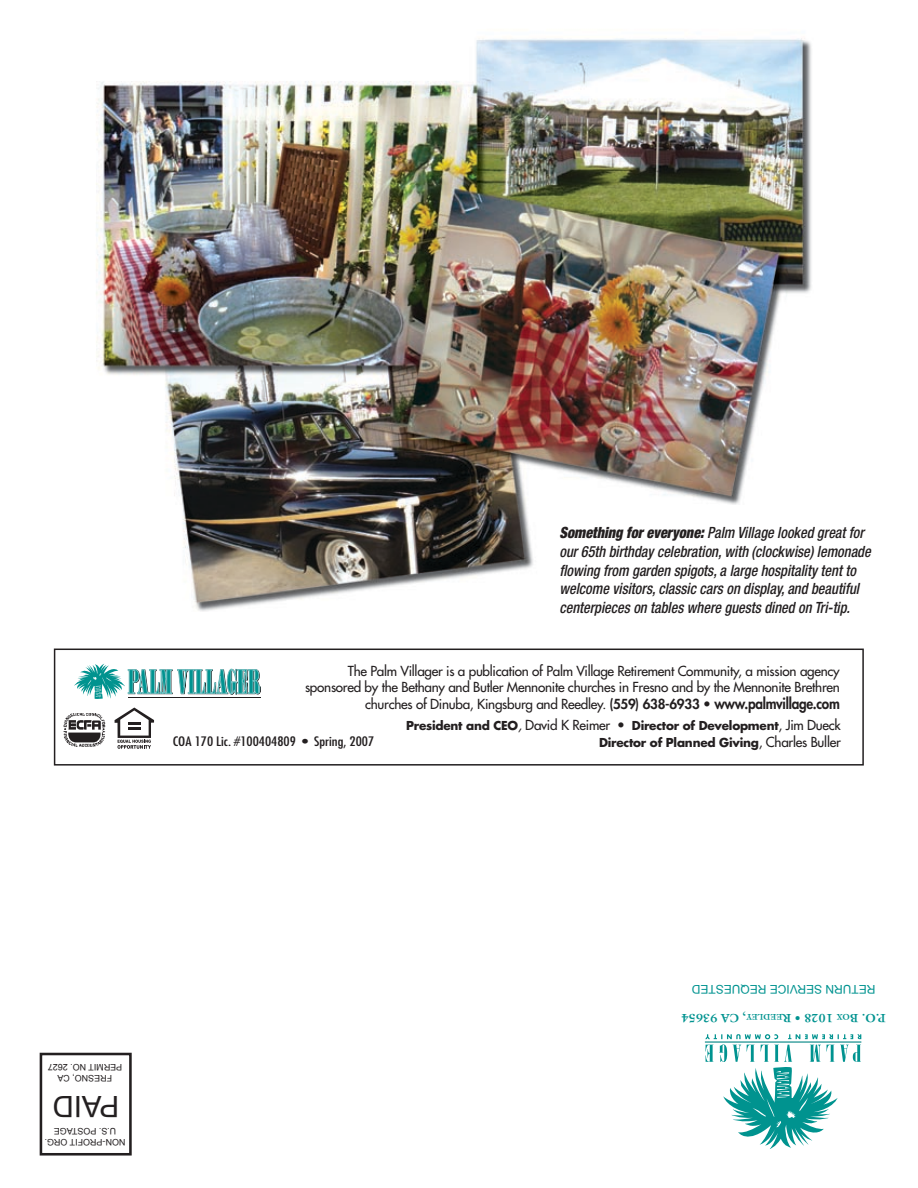
<style>
.page{position:relative;width:918px;height:1188px;background:#fff}
.page>*{position:absolute;margin:0;border:0;box-sizing:border-box;transform-origin:0 0}
.t1{font:29.4px "Arial";color:#231f20}
.t2{font:italic 500 condensed 15.45px/18.6px "Helvetica Neue";color:#231f20;scale:.92 1}
.t3{font:13.5px/16.5px "Futura";letter-spacing:-.02em;color:#231f20;text-align:right}
.t4{font:condensed 12.75px "Futura";color:#231f20;scale:1.18 1}
.t5{font:700 12px "Futura";letter-spacing:-.02em;color:#231f20}
.t6{font:12px "Arial";color:#009390}
.t7{font:700 12px "Galliard";color:#009390}
.t8{font:9px/10.8px "Arial";color:#231f20;text-align:center}
.t9{font:700 8.4px "Galliard";color:#009390}
.s1{font-weight:900}
.s2{font-weight:800}
.s3{font-weight:800;font-size:14.85px}
.s4{font-weight:400;font-style:italic;font-size:13.5px}
.s5{font-weight:400;font-size:13.5px}
</style>
<div class="page">
<svg style="left:705px;top:1034px;width:156px;height:115px"></svg>
<div style="left:40px;top:1053px;width:92px;height:103px;border:3px solid #231f20"></div>
<img style="left:96px;top:38px;width:716px;height:573px">
<div style="left:54px;top:649px;width:810px;height:117px;border:2px solid #231f20"></div>
<svg style="left:74px;top:664px;width:186px;height:35px"></svg>
<img style="left:63px;top:713px;width:43px;height:34px">
<svg style="left:115px;top:708px;width:39px;height:41px"></svg>
<p class="t2" style="left:559px;top:523px;width:340px"><span class="s1">Something for everyone:</span> Palm Village looked great for our 65th birthday celebration, with (clockwise) lemonade flowing from garden spigots, a large hospitality tent to welcome visitors, classic cars on display, and beautiful centerpieces on tables where guests dined on Tri-tip.</p>
<p class="t3" style="left:305px;top:662px;width:536px">The Palm Villager is a publication of Palm Village Retirement Community, a mission agency sponsored by the Bethany and Butler Mennonite churches in Fresno and by the Mennonite Brethren churches of Dinuba, Kingsburg and Reedley. <span class="s2">(559) 638-6933 •</span> <span class="s3">www.palmvillage.com</span></p>
<p class="t5" style="left:406px;top:717px;width:436px">President and CEO<span class="s4">,</span> <span class="s5">David K Reimer •</span> Director of Development<span class="s5">, Jim Dueck</span></p>
<p class="t4" style="left:173px;top:733px;width:172px">COA 170 Lic. #100404809 • Spring, 2007</p>
<p class="t5" style="left:599px;top:734px;width:243px">Director of Planned Giving<span class="s5">, Charles Buller</span></p>
<p class="t8" style="left:122px;top:1083px;width:76px;rotate:-180deg">FRESNO, CA<br>PERMIT NO. 2627</p>
<h1 class="t1" style="left:119px;top:1122px;width:68px;rotate:-180deg">PAID</h1>
<p class="t8" style="left:125px;top:1148px;width:82px;rotate:-180deg">NON-PROFIT ORG.<br>U.S. POSTAGE</p>
<p class="t6" style="left:876px;top:996px;width:185px;rotate:-180deg">RETURN SERVICE REQUESTED</p>
<p class="t7" style="left:746px;top:1026px;width:66px;rotate:-180deg">, CA 93654</p>
<p class="t9" style="left:782px;top:1022px;width:38px;rotate:-180deg">eedley</p>
<p class="t7" style="left:833px;top:1026px;width:52px;rotate:-180deg">1028 • R</p>
<p class="t9" style="left:843px;top:1022px;width:8px;rotate:-180deg">x</p>
<p class="t9" style="left:850px;top:1022px;width:4px;rotate:-180deg">o</p>
<p class="t7" style="left:886px;top:1026px;width:37px;rotate:-180deg">P.O. B</p>
</div>
